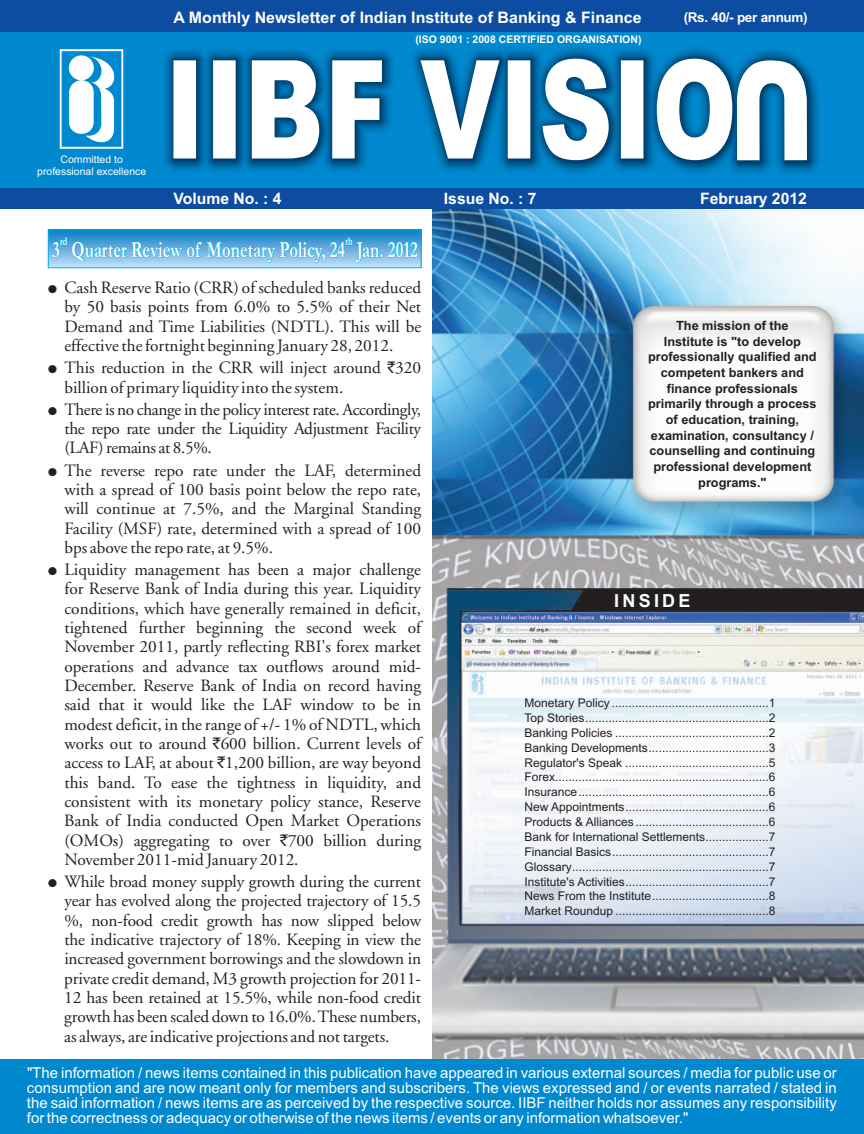
<style>
.page{position:relative;width:864px;height:1134px;background:#fff}
.page>*{position:absolute;margin:0;border:0;box-sizing:border-box;transform-origin:0 0}
.t1{font:700 23.25px "Garamond";color:#fff;scale:.72 1}
.t2{font:700 18px "Arial";letter-spacing:.18em;color:#fff}
.t3{font:17.25px/19.4px "Adobe Garamond";color:#231f20;text-align:justify}
.t4{font:17.25px/22.2px "Adobe Garamond";letter-spacing:-.025em;color:#231f20}
.t5{font:700 15.9px "Arial";color:#fff}
.t6{font:700 15.75px "Arial";color:#fff}
.t7{font:15px/15.1px "Arial";color:#fff;text-align:justify}
.t8{font:700 13.5px "Arial";letter-spacing:-.03em;color:#fff}
.t9{font:700 12.75px/15.6px "Arial";color:#231f20;text-align:center}
.t10{font:12px/14.9px "Arial";color:#231f20;text-align:justify}
.t11{font:700 11.7px "Garamond";color:#fff;scale:.72 1}
.t12{font:11.25px "Zapf Dingbats";color:#231f20}
.t13{font:700 10.5px "Arial";color:#fff}
.t14{font:10.5px/11.7px "Arial";color:#fff;text-align:center}
.s1{font-family:"Rupee Foradian";font-size:15.75px}
</style>
<div class="page">
<img style="left:432px;top:209px;width:432px;height:851px">
<div style="left:0;top:0;width:864px;height:209px;background:#0d4da1"></div>
<div style="left:0;top:32px;width:864px;height:155px;background:#0089cf"></div>
<svg style="left:60px;top:49px;width:63px;height:100px"></svg>
<div style="left:159px;top:45px;width:664px;height:132px;background:#000017;opacity:.54"></div>
<svg style="left:173px;top:59px;width:634px;height:101px;background:#8dbbd5"></svg>
<div style="left:0;top:1060px;width:864px;height:74px;background:#0089cf"></div>
<img style="left:50px;top:232px;width:370px;height:34px">
<div style="left:48px;top:230px;width:374px;height:38px;border:1px solid #00aeef"></div>
<p class="t5" style="left:173px;top:11px;width:470px">A Monthly Newsletter of Indian Institute of Banking &amp; Finance</p>
<p class="t13" style="left:415px;top:35px;width:228px">(ISO 9001 : 2008 CERTIFIED ORGANISATION)</p>
<p class="t8" style="left:684px;top:12px;width:125px">(Rs. 40/- per annum)</p>
<p class="t14" style="left:37px;top:155px;width:111px">Committed to professional excellence</p>
<p class="t6" style="left:173px;top:192px;width:110px">Volume No. : 4</p>
<p class="t6" style="left:444px;top:192px;width:94px">Issue No. : 7</p>
<p class="t6" style="left:700px;top:192px;width:108px">February 2012</p>
<p class="t11" style="left:60px;top:238px;width:12px">rd</p>
<p class="t11" style="left:345px;top:238px;width:11px">th</p>
<h1 class="t1" style="left:52px;top:242px;width:509px">3 Quarter Review of Monetary Policy, 24 Jan. 2012</h1>
<p class="t3" style="left:64px;top:279px;width:358px;text-indent:-16px">●Cash Reserve Ratio (CRR) of scheduled banks reduced by 50 basis points from 6.0% to 5.5% of their Net Demand and Time Liabilities (NDTL). This will be</p>
<p class="t12" style="left:48px;top:364px;width:55px">●</p>
<p class="t3" style="left:64px;top:336px;width:358px;line-height:22.2px">effective the fortnight beginning January 28, 2012.<br>This reduction in the CRR will inject around <span class="s1">`</span>320</p>
<p class="t4" style="left:64px;top:378px;width:358px">billion of primary liquidity into the system.<br>There is no change in the policy interest rate. Accordingly,</p>
<p class="t4" style="left:64px;top:419px;width:358px">the repo rate under the Liquidity Adjustment Facility</p>
<p class="t12" style="left:48px;top:405px;width:55px">●</p>
<p class="t3" style="left:64px;top:438px;width:358px;line-height:22.2px">(LAF) remains at 8.5%.<br>The reverse repo rate under the LAF, determined</p>
<p class="t3" style="left:64px;top:481px;width:358px">with a spread of 100 basis point below the repo rate, will continue at 7.5%, and the Marginal Standing Facility (MSF) rate, determined with a spread of 100</p>
<p class="t12" style="left:48px;top:466px;width:55px">●</p>
<p class="t3" style="left:64px;top:538px;width:358px;line-height:22.2px">bps above the repo rate, at 9.5%.<br>Liquidity management has been a major challenge</p>
<p class="t3" style="left:64px;top:581px;width:358px">for Reserve Bank of India during this year. Liquidity conditions, which have generally remained in deficit, tightened further beginning the second week of November 2011, partly reflecting RBI's forex market operations and advance tax outflows around mid-December. Reserve Bank of India on record having said that it would like the LAF window to be in modest deficit, in the range of +/- 1% of NDTL, which works out to around <span class="s1">`</span>600 billion. Current levels of access to LAF, at about <span class="s1">`</span>1,200 billion, are way beyond this band. To ease the tightness in liquidity, and consistent with its monetary policy stance, Reserve Bank of India conducted Open Market Operations (OMOs) aggregating to over <span class="s1">`</span>700 billion during</p>
<p class="t12" style="left:48px;top:566px;width:55px">●</p>
<p class="t3" style="left:64px;top:850px;width:358px;line-height:22.2px">November 2011-mid January 2012.<br>While broad money supply growth during the current</p>
<p class="t3" style="left:64px;top:893px;width:358px">year has evolved along the projected trajectory of 15.5 %, non-food credit growth has now slipped below the indicative trajectory of 18%. Keeping in view the increased government borrowings and the slowdown in private credit demand, M3 growth projection for 2011- 12 has been retained at 15.5%, while non-food credit growth has been scaled down to 16.0%. These numbers, as always, are indicative projections and not targets.</p>
<p class="t12" style="left:48px;top:878px;width:55px">●</p>
<p class="t9" style="left:648px;top:319px;width:170px">The mission of the<br>Institute is "to develop professionally qualified and competent bankers and finance professionals primarily through a process of education, training, examination, consultancy / counselling and continuing professional development programs."</p>
<p class="t2" style="left:614px;top:594px;width:78px">INSIDE</p>
<p class="t10" style="left:524px;top:696px;width:253px">Monetary Policy ...............................................1<br>Top Stories.......................................................2<br>Banking Policies ..............................................2<br>Banking Developments....................................3<br>Regulator's Speak ...........................................5<br>Forex................................................................6<br>Insurance.........................................................6<br>New Appointments...........................................6<br>Products &amp; Alliances........................................6<br>Bank for International Settlements...................7<br>Financial Basics...............................................7<br>Glossary...........................................................7<br>Institute's Activities...........................................7<br>News From the Institute...................................8<br>Market Roundup ..............................................8</p>
<p class="t7" style="left:27px;top:1066px;width:812px">"The information / news items contained in this publication have appeared in various external sources / media for public use or consumption and are now meant only for members and subscribers. The views expressed and / or events narrated / stated in the said information / news items are as perceived by the respective source. IIBF neither holds nor assumes any responsibility for the correctness or adequacy or otherwise of the news items / events or any information whatsoever."</p>
</div>
